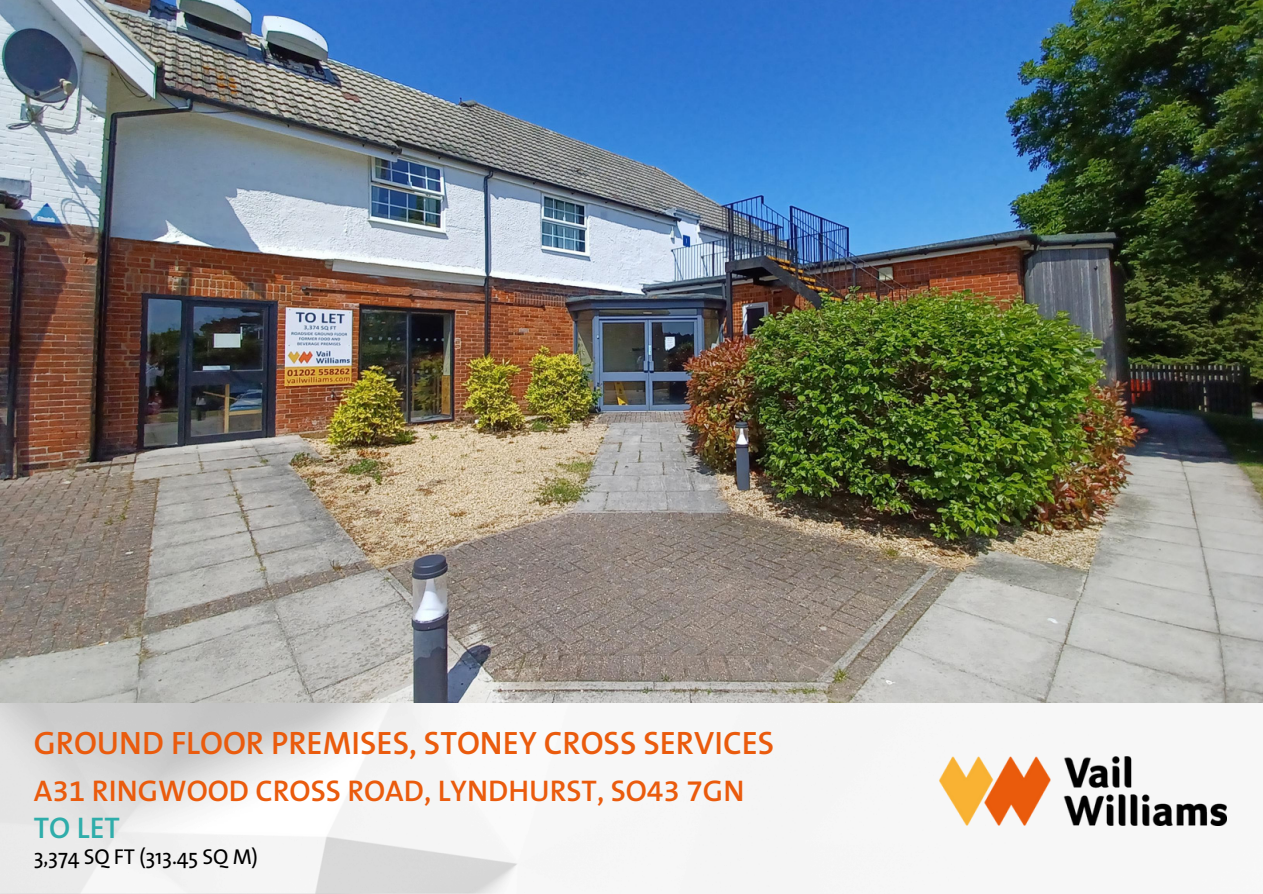
<style>
.page{position:relative;width:1263px;height:894px;background:#fff}
.page>*{position:absolute;margin:0;border:0;box-sizing:border-box;transform-origin:0 0}
.t1{font:600 32.55px "The Sans B6";color:#ea5b0d}
.t2{font:600 30px/37px "The Sans B6";color:#ea5b0d}
.t3{font:21.6px "The Sans";letter-spacing:-.01em;color:#000}
.s1{color:#2fadaa}
</style>
<div class="page">
<img style="left:0;top:0;width:1263px;height:893px">
<img style="left:940px;top:756px;width:286px;height:68px">
<p class="t1" style="left:34px;top:725px;width:742px">GROUND FLOOR PREMISES, STONEY CROSS SERVICES</p>
<p class="t2" style="left:34px;top:772px;width:712px">A31 RINGWOOD CROSS ROAD, LYNDHURST, SO43 7GN<br><span class="s1">TO LET</span></p>
<p class="t3" style="left:34px;top:838px;width:226px">3,374 SQ FT (313.45 SQ M)</p>
</div>
